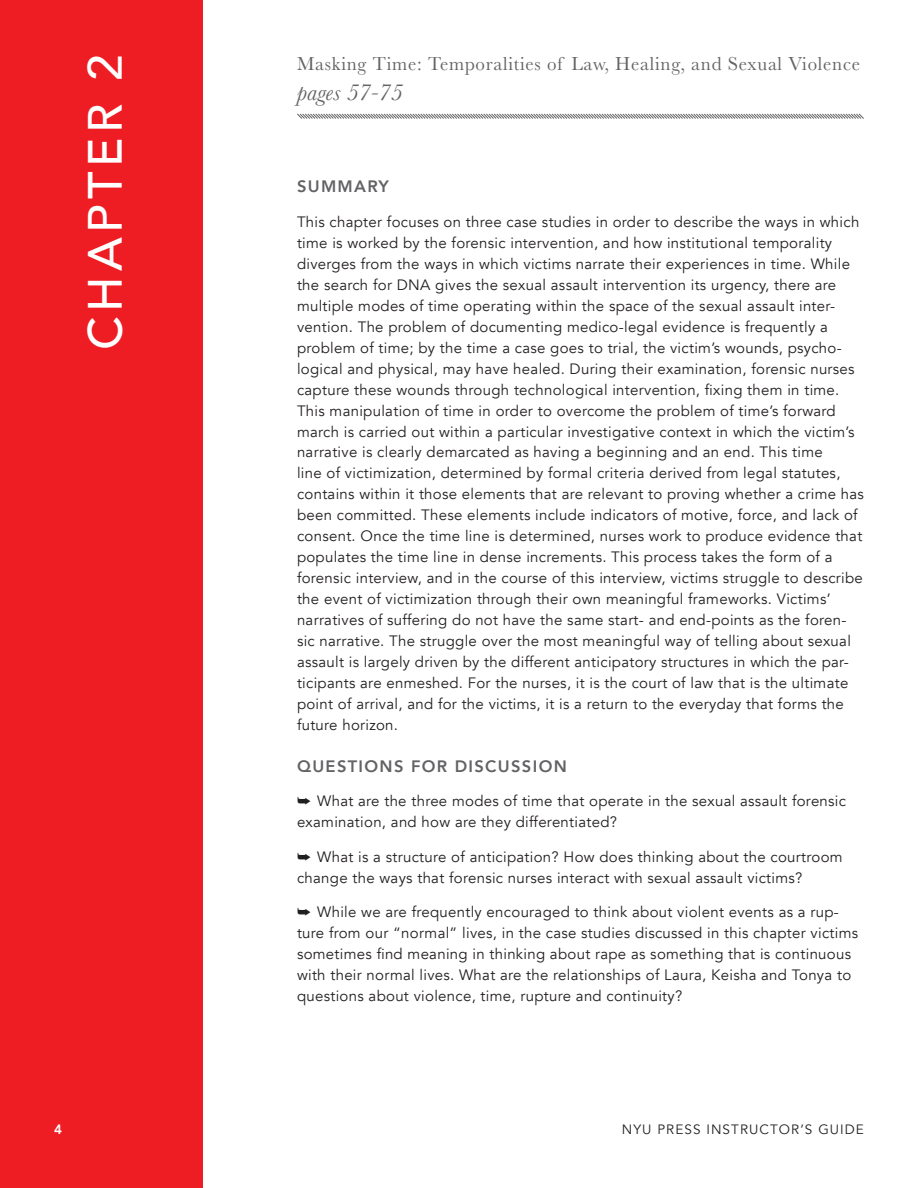
<style>
.page{position:relative;width:918px;height:1188px;background:#fff}
.page>*{position:absolute;margin:0;border:0;box-sizing:border-box;transform-origin:0 0}
.t1{font:500 48px "Avenir";letter-spacing:.1em;color:#fff}
.t2{font:italic 24px "Baskerville";color:#636366}
.t3{font:19.5px "Baskerville";letter-spacing:.04em;color:#636366}
.t4{font:800 16.5px "Avenir";letter-spacing:.08em;color:#636366}
.t5{font:15px/21px "Avenir";letter-spacing:.02em;color:#231f20}
.t6{font:13.5px "Avenir";letter-spacing:.08em;color:#231f20}
.t7{font:800 13.5px "Avenir";color:#fff}
</style>
<div class="page">
<div style="left:0;top:0;width:202px;height:1188px;background:#ee1d23"></div>
<svg style="left:297px;top:113px;width:567px;height:6px"></svg>
<h1 class="t1" style="left:64px;top:350px;width:298px;rotate:-90deg">CHAPTER 2</h1>
<h3 class="t3" style="left:297px;top:51px;width:565px">Masking Time: Temporalities of Law, Healing, and Sexual Violence</h3>
<h2 class="t2" style="left:297px;top:76px;width:107px">pages 57-75</h2>
<p class="t4" style="left:297px;top:173px;width:93px">SUMMARY</p>
<p class="t5" style="left:297px;top:211px;width:569px">This chapter focuses on three case studies in order to describe the ways in which time is worked by the forensic intervention, and how institutional temporality diverges from the ways in which victims narrate their experiences in time. While the search for DNA gives the sexual assault intervention its urgency, there are multiple modes of time operating within the space of the sexual assault inter&shy;vention. The problem of documenting medico-legal evidence is frequently a problem of time; by the time a case goes to trial, the victim’s wounds, psycho&shy;logical and physical, may have healed. During their examination, forensic nurses capture these wounds through technological intervention, fixing them in time.<br>This manipulation of time in order to overcome the problem of time’s forward march is carried out within a particular investigative context in which the victim’s narrative is clearly demarcated as having a beginning and an end. This time<br>line of victimization, determined by formal criteria derived from legal statutes, contains within it those elements that are relevant to proving whether a crime has been committed. These elements include indicators of motive, force, and lack of consent. Once the time line is determined, nurses work to produce evidence that populates the time line in dense increments. This process takes the form of a forensic interview, and in the course of this interview, victims struggle to describe the event of victimization through their own meaningful frameworks. Victims’ narratives of suffering do not have the same start- and end-points as the foren&shy;sic narrative. The struggle over the most meaningful way of telling about sexual assault is largely driven by the different anticipatory structures in which the par&shy;ticipants are enmeshed. For the nurses, it is the court of law that is the ultimate point of arrival, and for the victims, it is a return to the everyday that forms the future horizon.</p>
<p class="t4" style="left:297px;top:753px;width:271px">QUESTIONS FOR DISCUSSION</p>
<p class="t5" style="left:297px;top:791px;width:551px">➥ What are the three modes of time that operate in the sexual assault forensic examination, and how are they differentiated?</p>
<p class="t5" style="left:297px;top:846px;width:547px">➥ What is a structure of anticipation? How does thinking about the courtroom change the ways that forensic nurses interact with sexual assault victims?</p>
<p class="t5" style="left:297px;top:902px;width:563px">➥ While we are frequently encouraged to think about violent events as a rup&shy;ture from our “normal” lives, in the case studies discussed in this chapter victims sometimes find meaning in thinking about rape as something that is continuous with their normal lives. What are the relationships of Laura, Keisha and Tonya to questions about violence, time, rupture and continuity?</p>
<p class="t7" style="left:54px;top:1119px;width:9px">4</p>
<p class="t6" style="left:622px;top:1121px;width:244px">NYU PRESS INSTRUCTOR’S GUIDE</p>
</div>
